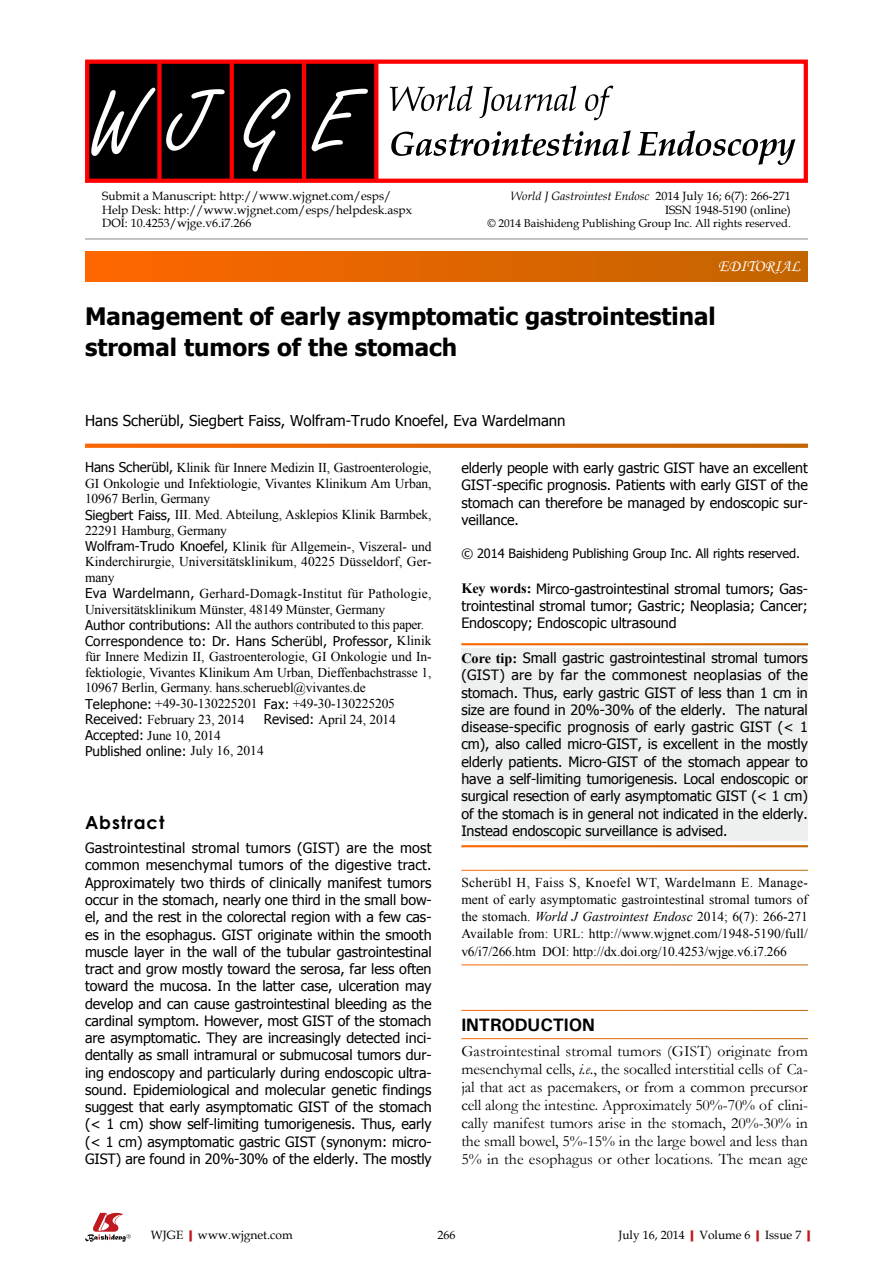
<style>
.page{position:relative;width:893px;height:1263px;background:#fff}
.page>*{position:absolute;margin:0;border:0;box-sizing:border-box;transform-origin:0 0}
.t1{font:700 24px/31.5px "Tahoma";color:#000}
.t2{font:700 18px "Univers";letter-spacing:-.01em;color:#000}
.t3{font:700 18px "Century Gothic";letter-spacing:.05em;color:#000}
.t4{font:16.5px "Monotype Corsiva";color:#fff}
.t5{font:15.75px/18px "Garamond";letter-spacing:.005em;color:#000;text-align:justify}
.t6{font:15px "Tahoma";color:#000}
.t7{font:14.25px/17.2px "Tahoma";letter-spacing:-.005em;color:#000;text-align:justify}
.t8{font:13.5px/15.8px "Times New Roman";letter-spacing:-.01em;color:#000}
.t9{font:13.5px "Tahoma";color:#000}
.t10{font:12.75px "Tahoma";letter-spacing:-.005em;color:#000}
.t11{font:12px/13.5px "Book Antiqua";color:#000}
.t12{font:11.25px "Book Antiqua";color:#000}
.s1{font-style:italic}
.s2{font-family:"Tahoma"}
.s3{font-family:"Times New Roman"}
.s4{font-family:"Times New Roman";font-weight:700}
.s5{font-weight:700;color:#c01920}
</style>
<div class="page">
<div style="left:461px;top:649px;width:347px;height:192px;background:#eeefef"></div>
<hr style="left:85px;top:239px;width:723px;height:1px;background:#898989">
<svg style="left:85px;top:444px;width:723px;height:4px;background:#e16a08"></svg>
<div style="left:85px;top:252px;width:723px;height:29px;background:linear-gradient(to right,#f60,#c16500)"></div>
<svg style="left:85px;top:1213px;width:46px;height:29px"></svg>
<div style="left:87px;top:61px;width:289px;height:121px;background:#000"></div>
<div style="left:157px;top:61px;width:5px;height:121px;background:#f00"></div>
<svg style="left:230px;top:65px;width:4px;height:113px"></svg>
<hr style="left:302px;top:61px;width:4px;height:121px;background:#f00">
<svg style="left:374px;top:65px;width:4px;height:113px"></svg>
<div style="left:85px;top:60px;width:723px;height:123px;border:4px solid #f00"></div>
<svg style="left:311px;top:89px;width:57px;height:62px"></svg>
<svg style="left:244px;top:89px;width:46px;height:83px"></svg>
<svg style="left:166px;top:89px;width:59px;height:62px"></svg>
<svg style="left:91px;top:88px;width:64px;height:68px"></svg>
<svg style="left:390px;top:86px;width:223px;height:34px"></svg>
<svg style="left:391px;top:130px;width:404px;height:35px"></svg>
<p class="t11" style="left:102px;top:189px;width:311px">Submit a Manuscript: http://www.wjgnet.com/esps/<br>Help Desk: http://www.wjgnet.com/esps/helpdesk.aspx<br>DOI: 10.4253/wjge.v6.i7.266</p>
<p class="t11" style="left:511px;top:189px;width:281px;text-align:right"><span class="s1">World J Gastrointest Endosc</span> 2014 July 16; 6(7): 266-271<br>ISSN 1948-5190 (online)</p>
<p class="t12" style="left:487px;top:215px;width:305px">© 2014 Baishideng Publishing Group Inc. All rights reserved.</p>
<p class="t4" style="left:688px;top:256px;width:114px">BRIEF ARTICLE</p>
<h1 class="t1" style="left:85px;top:298px;width:632px">Management of early asymptomatic gastrointestinal stromal tumors of the stomach</h1>
<p class="t4" style="left:718px;top:256px;width:84px">EDITORIAL</p>
<p class="t6" style="left:85px;top:410px;width:482px">Hans Scherübl, Siegbert Faiss, Wolfram-Trudo Knoefel, Eva Wardelmann</p>
<p class="t8" style="left:85px;top:459px;width:348px"><span class="s2">Hans Scherübl,</span> Klinik für Innere Medizin II, Gastroenterologie, GI Onkologie und Infektiologie, Vivantes Klinikum Am Urban, 10967 Berlin, Germany<br><span class="s2">Siegbert Faiss,</span> III. Med. Abteilung, Asklepios Klinik Barmbek, 22291 Hamburg, Germany<br><span class="s2">Wolfram-Trudo Knoefel,</span> Klinik für Allgemein-, Viszeral- und Kinderchirurgie, Universitätsklinikum, 40225 Düsseldorf, Ger&shy;many<br><span class="s2">Eva Wardelmann,</span> Gerhard-Domagk-Institut für Pathologie, Universitätsklinikum Münster, 48149 Münster, Germany<br><span class="s2">Author contributions:</span> All the authors contributed to this paper.</p>
<p class="t9" style="left:85px;top:632px;width:348px">Correspondence to: Dr. Hans Scherübl, Professor, <span class="s3">Klinik</span></p>
<p class="t8" style="left:85px;top:648px;width:348px">für Innere Medizin II, Gastroenterologie, GI Onkologie und In&shy;fektiologie, Vivantes Klinikum Am Urban, Dieffenbachstrasse 1, 10967 Berlin, Germany. hans.scheruebl@vivantes.de <span class="s2">Telephone:</span> +49-30-130225201 <span class="s2">Fax:</span> +49-30-130225205<br><span class="s2">Received:</span> February 23, 2014</p>
<p class="t7" style="left:461px;top:458px;width:348px">elderly people with early gastric GIST have an excellent GIST-specific prognosis. Patients with early GIST of the stomach can therefore be managed by endoscopic sur&shy;veillance.</p>
<p class="t10" style="left:461px;top:545px;width:340px">© 2014 Baishideng Publishing Group Inc. All rights reserved.</p>
<p class="t7" style="left:461px;top:579px;width:348px"><span class="s4">Key words:</span> Mirco-gastrointestinal stromal tumors; Gas&shy;trointestinal stromal tumor; Gastric; Neoplasia; Cancer; Endoscopy; Endoscopic ultrasound</p>
<p class="t7" style="left:461px;top:649px;width:348px"><span class="s4">Core tip:</span> Small gastric gastrointestinal stromal tumors (GIST) are by far the commonest neoplasias of the stomach. Thus, early gastric GIST of less than 1 cm in size are found in 20%-30% of the elderly. The natural disease-specific prognosis of early gastric GIST (&lt; 1 cm), also called micro-GIST, is excellent in the mostly elderly patients. Micro-GIST of the stomach appear to have a self-limiting tumorigenesis. Local endoscopic or surgical resection of early asymptomatic GIST (&lt; 1 cm) of the stomach is in general not indicated in the elderly.<br>Instead endoscopic surveillance is advised.</p>
<p class="t8" style="left:461px;top:873px;width:348px;line-height:17.2px;text-align:justify">Scherübl H, Faiss S, Knoefel WT, Wardelmann E. Manage&shy;ment of early asymptomatic gastrointestinal stromal tumors of the stomach. <span class="s1">World J Gastrointest Endosc</span> 2014; 6(7): 266-271<br>Available from: URL: http://www.wjgnet.com/1948-5190/full/ v6/i7/266.htm DOI: http://dx.doi.org/10.4253/wjge.v6.i7.266</p>
<p class="t8" style="left:264px;top:711px;width:134px"><span class="s2">Revised:</span> April 24, 2014</p>
<p class="t8" style="left:85px;top:727px;width:137px"><span class="s2">Accepted:</span> June 10, 2014</p>
<p class="t9" style="left:85px;top:742px;width:180px">Published online: <span class="s3">July 16, 2014</span></p>
<p class="t3" style="left:85px;top:809px;width:81px">Abstract</p>
<p class="t7" style="left:85px;top:839px;width:348px">Gastrointestinal stromal tumors (GIST) are the most common mesenchymal tumors of the digestive tract.<br>Approximately two thirds of clinically manifest tumors occur in the stomach, nearly one third in the small bow&shy;el, and the rest in the colorectal region with a few cas&shy;es in the esophagus. GIST originate within the smooth muscle layer in the wall of the tubular gastrointestinal tract and grow mostly toward the serosa, far less often toward the mucosa. In the latter case, ulceration may develop and can cause gastrointestinal bleeding as the cardinal symptom. However, most GIST of the stomach are asymptomatic. They are increasingly detected inci&shy;dentally as small intramural or submucosal tumors dur&shy;ing endoscopy and particularly during endoscopic ultra&shy;sound. Epidemiological and molecular genetic findings suggest that early asymptomatic GIST of the stomach (&lt; 1 cm) show self-limiting tumorigenesis. Thus, early (&lt; 1 cm) asymptomatic gastric GIST (synonym: micro-GIST) are found in 20%-30% of the elderly. The mostly</p>
<p class="t2" style="left:461px;top:1013px;width:135px">INTRODUCTION</p>
<p class="t5" style="left:461px;top:1041px;width:348px">Gastrointestinal stromal tumors (GIST) originate from mesenchymal cells, <span class="s1">i.e.</span>, the socalled interstitial cells of Ca&shy;jal that act as pacemakers, or from a common precursor cell along the intestine. Approximately 50%-70% of clini&shy;cally manifest tumors arise in the stomach, 20%-30% in the small bowel, 5%-15% in the large bowel and less than 5% in the esophagus or other locations. The mean age</p>
<p class="t11" style="left:151px;top:1227px;width:143px">WJGE<span class="s5">|</span>www.wjgnet.com</p>
<p class="t11" style="left:437px;top:1227px;width:19px">266</p>
<p class="t11" style="left:618px;top:1227px;width:199px">July 16, 2014<span class="s5">|</span>Volume 6<span class="s5">|</span>Issue 7<span class="s5">|</span></p>
</div>
